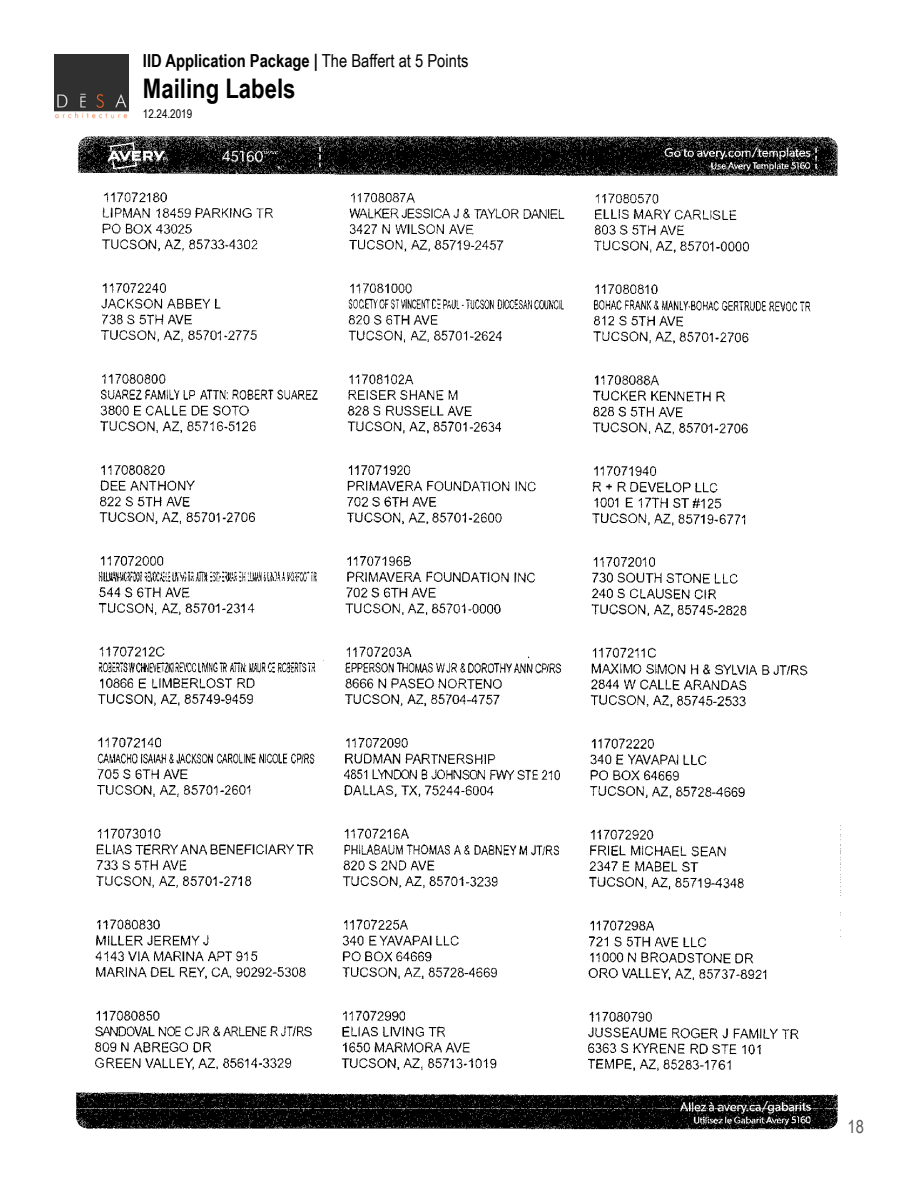
<style>
.page{position:relative;width:918px;height:1188px;background:#fff}
.page>*{position:absolute;margin:0;border:0;box-sizing:border-box;transform-origin:0 0}
.t1{font:700 27px "Arial Narrow";color:#000}
.t2{font:700 18px "Arial Narrow";color:#000}
.t3{font:18px "Arial Narrow";color:#5a595b}
.t4{font:12px "Arial Narrow";color:#000}
.s1{font-weight:400}
</style>
<div class="page">
<img style="left:54px;top:54px;width:75px;height:65px">
<img style="left:76px;top:136px;width:765px;height:994px">
<p class="t2" style="left:143px;top:47px;width:327px">IID Application Package | <span class="s1">The Baffert at 5 Points</span></p>
<p class="t4" style="left:143px;top:105px;width:51px">12.24.2019</p>
<h1 class="t1" style="left:143px;top:68px;width:154px">Mailing Labels</h1>
<p class="t3" style="left:848px;top:1113px;width:18px">18</p>
</div>
